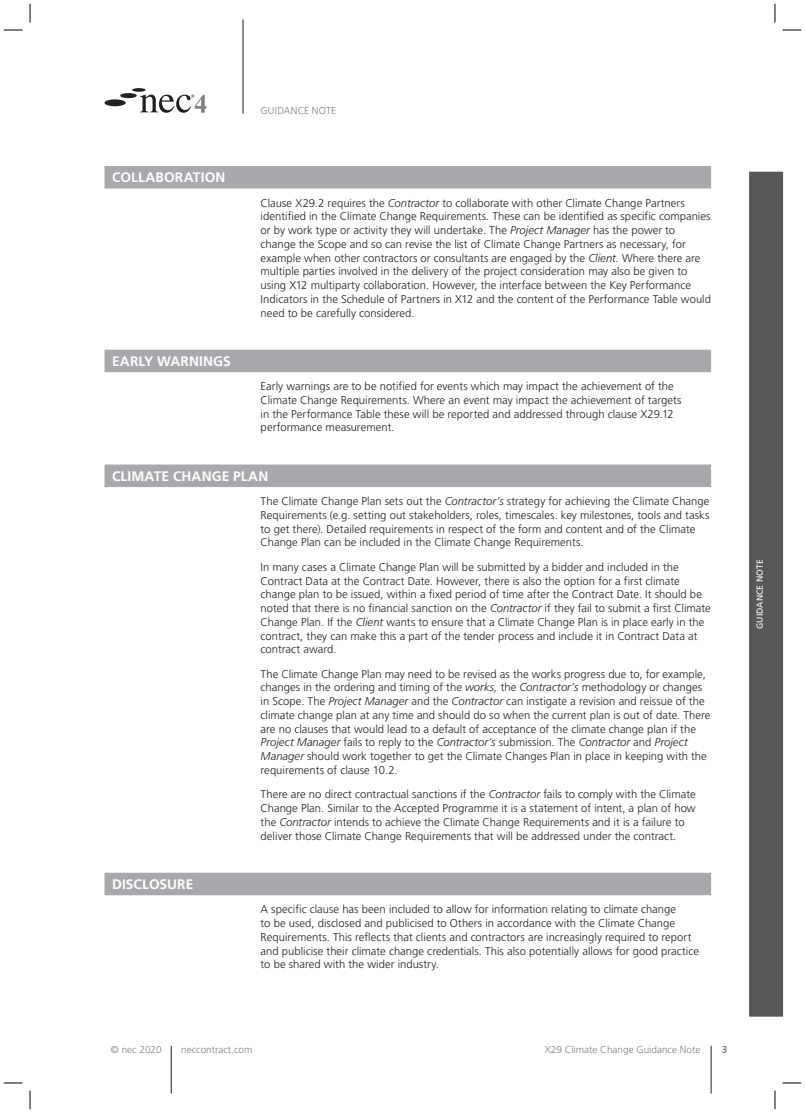
<style>
.page{position:relative;width:805px;height:1113px;background:#fff}
.page>*{position:absolute;margin:0;border:0;box-sizing:border-box;transform-origin:0 0}
.t1{font:700 13.75px "Frutiger";letter-spacing:.005em;color:#fff}
.t2{font:300 11.25px/13.8px "Frutiger";color:#231f20}
.t3{font:300 10px "Frutiger";color:#808285}
.t4{font:300 10px "Frutiger";letter-spacing:.02em;color:#808285}
.t5{font:700 10px "Frutiger";color:#808285}
.t6{font:8.75px "Frutiger";color:#fff}
.s1{font-style:italic}
</style>
<div class="page">
<hr style="left:710px;top:1045px;width:1px;height:48px;background:#231f20">
<hr style="left:243px;top:19px;width:1px;height:95px;background:#231f20">
<div style="left:747px;top:170px;width:36px;height:847px;background:#57585a"></div>
<div style="left:746px;top:169px;width:39px;height:850px;border:2px solid #fff"></div>
<div style="left:104px;top:99px;width:22px;height:7px;background:#231f20;border-radius:50%"></div>
<div style="left:120px;top:93px;width:17px;height:5px;background:#231f20;border-radius:50%"></div>
<svg style="left:132px;top:88px;width:13px;height:4px"></svg>
<svg style="left:140px;top:94px;width:66px;height:19px"></svg>
<hr style="left:171px;top:1045px;width:1px;height:48px;background:#231f20">
<div style="left:104px;top:166px;width:606px;height:22px;background:#a8a9ad"></div>
<div style="left:104px;top:349px;width:606px;height:23px;background:#a8a9ad"></div>
<div style="left:104px;top:464px;width:606px;height:23px;background:#a8a9ad"></div>
<div style="left:104px;top:872px;width:606px;height:23px;background:#a8a9ad"></div>
<svg style="left:4px;top:29px;width:18px;height:2px"></svg>
<svg style="left:782px;top:29px;width:18px;height:2px"></svg>
<svg style="left:4px;top:1082px;width:18px;height:1px"></svg>
<svg style="left:782px;top:1082px;width:18px;height:1px"></svg>
<svg style="left:29px;top:4px;width:2px;height:19px"></svg>
<svg style="left:29px;top:1090px;width:2px;height:19px"></svg>
<svg style="left:774px;top:4px;width:1px;height:19px"></svg>
<svg style="left:774px;top:1090px;width:1px;height:19px"></svg>
<p class="t1" style="left:112px;top:169px;width:115px">COLLABORATION</p>
<p class="t1" style="left:112px;top:353px;width:120px">EARLY WARNINGS</p>
<p class="t4" style="left:260px;top:105px;width:77px">GUIDANCE NOTE</p>
<p class="t2" style="left:260px;top:196px;width:451px">Clause X29.2 requires the <span class="s1">Contractor</span> to collaborate with other Climate Change Partners identified in the Climate Change Requirements. These can be identified as specific companies or by work type or activity they will undertake. The <span class="s1">Project Manager</span> has the power to change the Scope and so can revise the list of Climate Change Partners as necessary, for example when other contractors or consultants are engaged by the <span class="s1">Client.</span> Where there are multiple parties involved in the delivery of the project consideration may also be given to using X12 multiparty collaboration. However, the interface between the Key Performance Indicators in the Schedule of Partners in X12 and the content of the Performance Table would need to be carefully considered.</p>
<p class="t2" style="left:260px;top:379px;width:422px">Early warnings are to be notified for events which may impact the achievement of the Climate Change Requirements. Where an event may impact the achievement of targets in the Performance Table these will be reported and addressed through clause X29.12 performance measurement.</p>
<p class="t1" style="left:112px;top:468px;width:158px">CLIMATE CHANGE PLAN</p>
<p class="t2" style="left:260px;top:494px;width:450px">The Climate Change Plan sets out the <span class="s1">Contractor’s</span> strategy for achieving the Climate Change Requirements (e.g. setting out stakeholders, roles, timescales. key milestones, tools and tasks to get there). Detailed requirements in respect of the form and content and of the Climate Change Plan can be included in the Climate Change Requirements.</p>
<p class="t2" style="left:260px;top:560px;width:451px">In many cases a Climate Change Plan will be submitted by a bidder and included in the Contract Data at the Contract Date. However, there is also the option for a first climate change plan to be issued, within a fixed period of time after the Contract Date. It should be noted that there is no financial sanction on the <span class="s1">Contractor</span> if they fail to submit a first Climate Change Plan. If the <span class="s1">Client</span> wants to ensure that a Climate Change Plan is in place early in the contract, they can make this a part of the tender process and include it in Contract Data at contract award.</p>
<p class="t2" style="left:260px;top:667px;width:451px">The Climate Change Plan may need to be revised as the works progress due to, for example, changes in the ordering and timing of the <span class="s1">works,</span> the <span class="s1">Contractor’s</span> methodology or changes in Scope. The <span class="s1">Project Manager</span> and the <span class="s1">Contractor</span> can instigate a revision and reissue of the climate change plan at any time and should do so when the current plan is out of date. There are no clauses that would lead to a default of acceptance of the climate change plan if the <span class="s1">Project Manager</span> fails to reply to the <span class="s1">Contractor’s</span> submission. The <span class="s1">Contractor</span> and <span class="s1">Project Manager</span> should work together to get the Climate Changes Plan in place in keeping with the requirements of clause 10.2.</p>
<p class="t2" style="left:260px;top:787px;width:436px">There are no direct contractual sanctions if the <span class="s1">Contractor</span> fails to comply with the Climate Change Plan. Similar to the Accepted Programme it is a statement of intent, a plan of how the <span class="s1">Contractor</span> intends to achieve the Climate Change Requirements and it is a failure to deliver those Climate Change Requirements that will be addressed under the contract.</p>
<p class="t1" style="left:112px;top:876px;width:83px">DISCLOSURE</p>
<p class="t2" style="left:260px;top:902px;width:439px">A specific clause has been included to allow for information relating to climate change<br>to be used, disclosed and publicised to Others in accordance with the Climate Change Requirements. This reflects that clients and contractors are increasingly required to report and publicise their climate change credentials. This also potentially allows for good practice to be shared with the wider industry.</p>
<p class="t6" style="left:754px;top:629px;width:71px;rotate:-90deg">GUIDANCE NOTE</p>
<p class="t3" style="left:111px;top:1044px;width:52px">© nec 2020</p>
<p class="t3" style="left:181px;top:1044px;width:73px">neccontract.com</p>
<p class="t3" style="left:544px;top:1044px;width:157px">X29 Climate Change Guidance Note</p>
<p class="t5" style="left:721px;top:1043px;width:7px">3</p>
</div>
